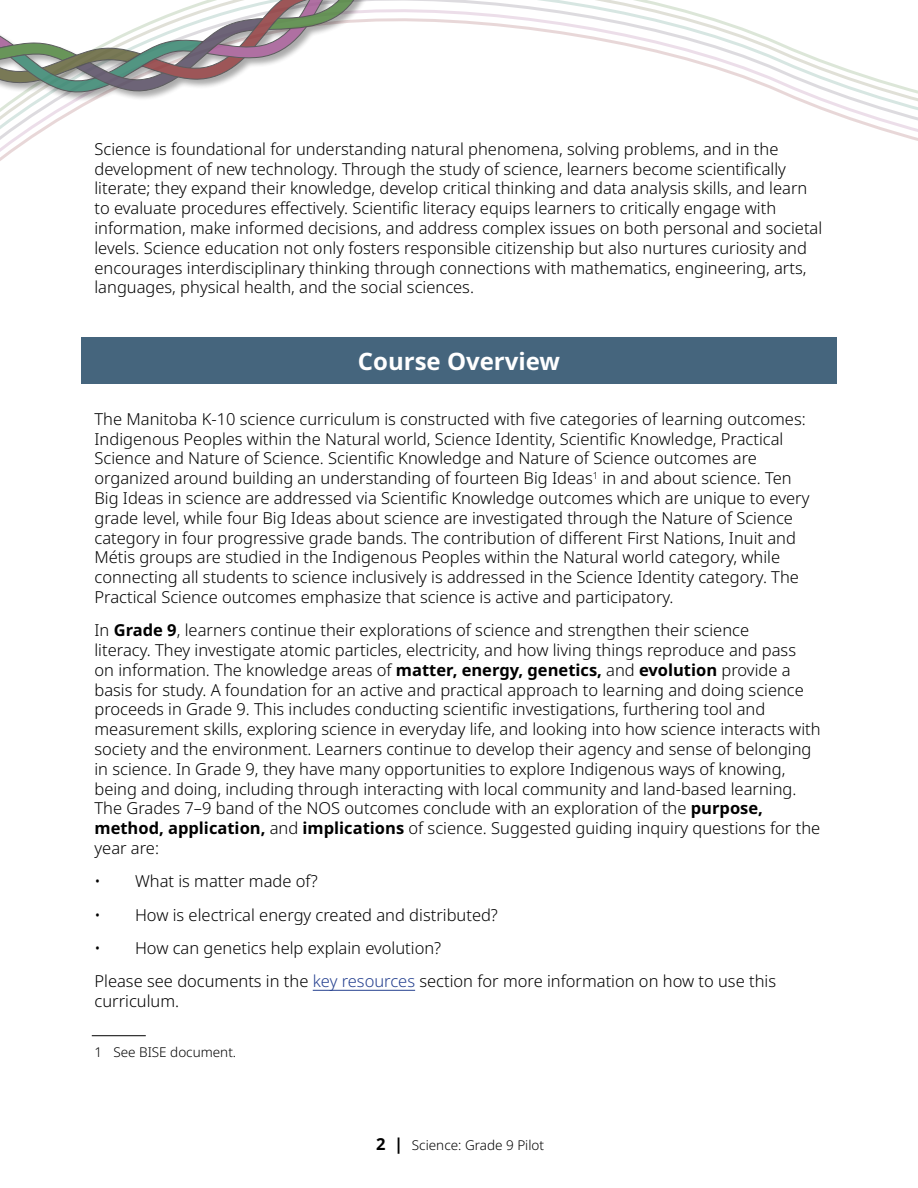
<style>
.page{position:relative;width:918px;height:1188px;background:#fff}
.page>*{position:absolute;margin:0;border:0;box-sizing:border-box;transform-origin:0 0}
.H2_White{font:700 24px "Noto Sans";color:#fff}
.Paragraph{font:300 16.5px/19.8px "Noto Sans";color:#000}
.Footnote{font:300 13.5px "Noto Sans";color:#000}
.s1{font-weight:700}
.s2{color:#25408f}
.s3{font-weight:700;font-size:16.5px}
</style>
<div class="page">
<svg style="left:0;top:0;width:918px;height:161px"></svg>
<div style="left:0;top:0;width:515px;height:102px;background:#000;opacity:.4"></div>
<svg style="left:0;top:0;width:407px;height:96px"></svg>
<div style="left:81px;top:337px;width:756px;height:47px;background:#45657d"></div>
<hr style="left:313px;top:990px;width:102px;height:1px;background:#25408f">
<hr style="left:92px;top:1035px;width:54px;height:1px;background:#000">
<p class="Paragraph" style="left:94px;top:139px;width:729px">Science is foundational for understanding natural phenomena, solving problems, and in the development of new technology. Through the study of science, learners become scientifically literate; they expand their knowledge, develop critical thinking and data analysis skills, and learn to evaluate procedures effectively. Scientific literacy equips learners to critically engage with information, make informed decisions, and address complex issues on both personal and societal levels. Science education not only fosters responsible citizenship but also nurtures curiosity and encourages interdisciplinary thinking through connections with mathematics, engineering, arts, languages, physical health, and the social sciences.</p>
<h2 class="H2_White" style="left:358px;top:344px;width:204px">Course Overview</h2>
<p class="Paragraph" style="left:94px;top:409px;width:716px">The Manitoba K-10 science curriculum is constructed with five categories of learning outcomes:<br>Indigenous Peoples within the Natural world, Science Identity, Scientific Knowledge, Practical Science and Nature of Science. Scientific Knowledge and Nature of Science outcomes are organized around building an understanding of fourteen Big Ideas<sup>1</sup> in and about science. Ten Big Ideas in science are addressed via Scientific Knowledge outcomes which are unique to every grade level, while four Big Ideas about science are investigated through the Nature of Science category in four progressive grade bands. The contribution of different First Nations, Inuit and Métis groups are studied in the Indigenous Peoples within the Natural world category, while connecting all students to science inclusively is addressed in the Science Identity category. The Practical Science outcomes emphasize that science is active and participatory.</p>
<p class="Paragraph" style="left:94px;top:621px;width:728px">In <span class="s1">Grade 9</span>, learners continue their explorations of science and strengthen their science<br>literacy. They investigate atomic particles, electricity, and how living things reproduce and pass<br>on information. The knowledge areas of <span class="s1">matter, energy, genetics,</span> and <span class="s1">evolution</span> provide a basis for study. A foundation for an active and practical approach to learning and doing science proceeds in Grade 9. This includes conducting scientific investigations, furthering tool and measurement skills, exploring science in everyday life, and looking into how science interacts with society and the environment. Learners continue to develop their agency and sense of belonging in science. In Grade 9, they have many opportunities to explore Indigenous ways of knowing, being and doing, including through interacting with local community and land-based learning.<br>The Grades 7–9 band of the NOS outcomes conclude with an exploration of the <span class="s1">purpose, method, application,</span> and <span class="s1">implications</span> of science. Suggested guiding inquiry questions for the year are:</p>
<p class="Paragraph" style="left:94px;top:872px;width:225px">• What is matter made of?</p>
<p class="Paragraph" style="left:94px;top:905px;width:405px">• How is electrical energy created and distributed?</p>
<p class="Paragraph" style="left:94px;top:939px;width:348px">• How can genetics help explain evolution?</p>
<p class="Paragraph" style="left:94px;top:972px;width:683px">Please see documents in the <span class="s2">key resources</span> section for more information on how to use this curriculum.</p>
<p class="Footnote" style="left:94px;top:1043px;width:143px">1 See BISE document.</p>
<p class="Footnote" style="left:376px;top:1135px;width:169px"><span class="s3">2 |</span> Science: Grade 9 Pilot</p>
</div>
